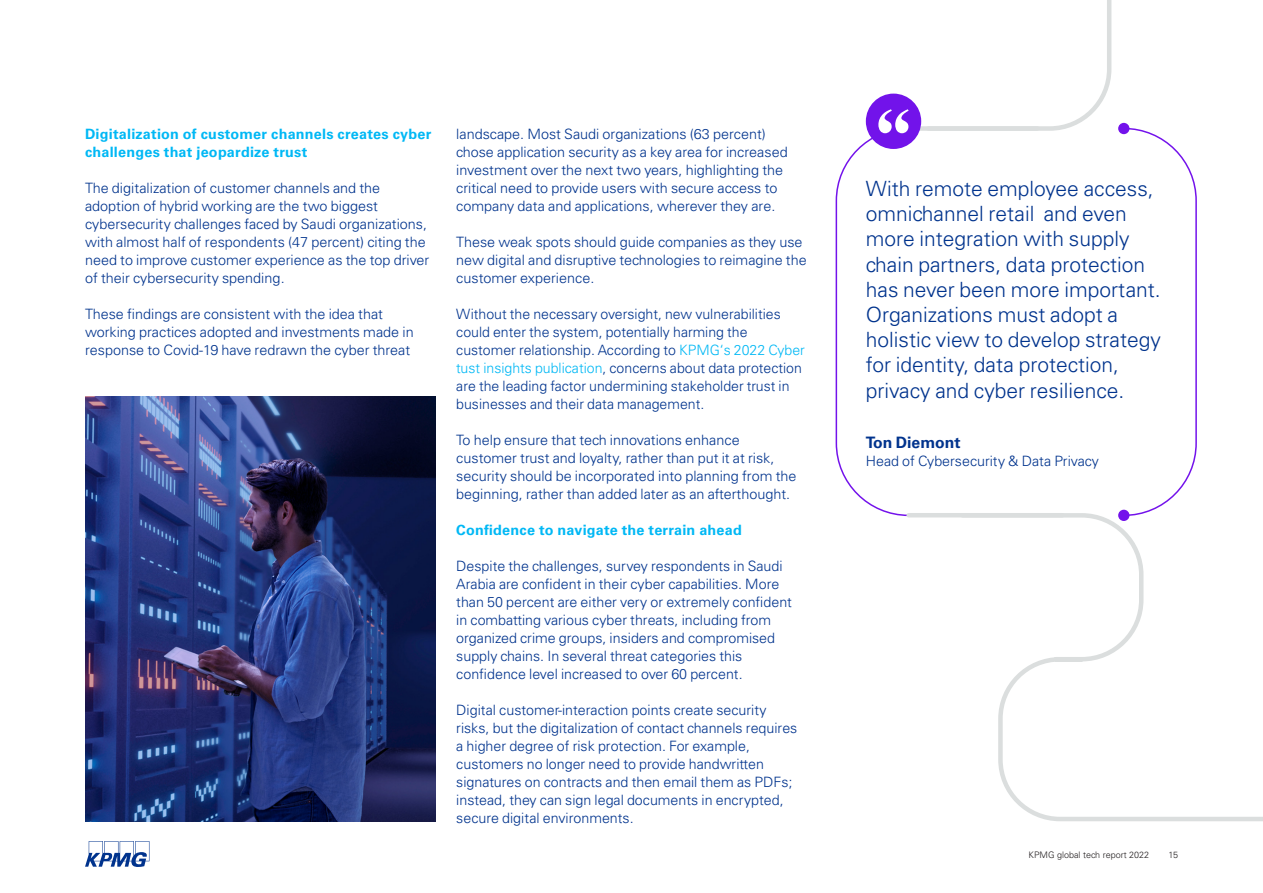
<style>
.page{position:relative;width:1263px;height:893px;background:#fff}
.page>*{position:absolute;margin:0;border:0;box-sizing:border-box;transform-origin:0 0}
.t1{font:300 21px/25.2px "Univers LT Std";color:#00338d}
.t2{font:700 15.75px "Univers LT Std";color:#00338d}
.t3{font:300 14.25px/18px "Univers LT Std";color:#00338d}
.t4{font:700 14.25px/18px "Univers LT Std";letter-spacing:.015em;color:#00b8f5}
.t5{font:300 9px "Univers LT Std";color:#231f20}
.s1{color:#00b8f5}
</style>
<div class="page">
<img style="left:85px;top:396px;width:351px;height:426px">
<svg style="left:835px;top:127px;width:85px;height:390px"></svg>
<svg style="left:919px;top:126px;width:5px;height:5px"></svg>
<hr style="left:909px;top:513px;width:153px;height:4px;background:#dbdede">
<svg style="left:924px;top:0;width:339px;height:821px"></svg>
<div style="left:866px;top:94px;width:55px;height:55px;background:#7213ea;border-radius:50%"></div>
<svg style="left:878px;top:109px;width:31px;height:24px"></svg>
<svg style="left:85px;top:841px;width:64px;height:26px"></svg>
<p class="t4" style="left:85px;top:125px;width:348px">Digitalization of customer channels creates cyber challenges that jeopardize trust</p>
<p class="t3" style="left:85px;top:179px;width:346px">The digitalization of customer channels and the adoption of hybrid working are the two biggest cybersecurity challenges faced by Saudi organizations, with almost half of respondents (47 percent) citing the need to improve customer experience as the top driver of their cybersecurity spending.</p>
<p class="t3" style="left:85px;top:305px;width:330px">These findings are consistent with the idea that working practices adopted and investments made in response to Covid-19 have redrawn the cyber threat</p>
<p class="t3" style="left:456px;top:125px;width:333px">landscape. Most Saudi organizations (63 percent) chose application security as a key area for increased investment over the next two years, highlighting the critical need to provide users with secure access to company data and applications, wherever they are.</p>
<p class="t3" style="left:456px;top:233px;width:352px">These weak spots should guide companies as they use new digital and disruptive technologies to reimagine the customer experience.</p>
<p class="t3" style="left:456px;top:305px;width:350px">Without the necessary oversight, new vulnerabilities could enter the system, potentially harming the customer relationship. According to <span class="s1">KPMG‘s 2022 Cyber tust insights publication</span>, concerns about data protection are the leading factor undermining stakeholder trust in businesses and their data management.</p>
<p class="t3" style="left:456px;top:431px;width:342px">To help ensure that tech innovations enhance customer trust and loyalty, rather than put it at risk, security should be incorporated into planning from the beginning, rather than added later as an afterthought.</p>
<p class="t4" style="left:456px;top:521px;width:287px">Confidence to navigate the terrain ahead</p>
<p class="t3" style="left:456px;top:557px;width:337px">Despite the challenges, survey respondents in Saudi Arabia are confident in their cyber capabilities. More than 50 percent are either very or extremely confident in combatting various cyber threats, including from organized crime groups, insiders and compromised supply chains. In several threat categories this confidence level increased to over 60 percent.</p>
<p class="t3" style="left:456px;top:701px;width:343px">Digital customer-interaction points create security risks, but the digitalization of contact channels requires a higher degree of risk protection. For example, customers no longer need to provide handwritten signatures on contracts and then email them as PDFs; instead, they can sign legal documents in encrypted, secure digital environments.</p>
<p class="t1" style="left:866px;top:176px;width:297px">With remote employee access, omnichannel retail and even more integration with supply chain partners, data protection has never been more important.<br>Organizations must adopt a holistic view to develop strategy for identity, data protection, privacy and cyber resilience.</p>
<p class="t2" style="left:866px;top:433px;width:96px">Ton Diemont</p>
<p class="t3" style="left:866px;top:452px;width:235px">Head of Cybersecurity &amp; Data Privacy</p>
<p class="t5" style="left:1029px;top:849px;width:122px">KPMG global tech report 2022</p>
<p class="t5" style="left:1169px;top:849px;width:11px">15</p>
</div>
